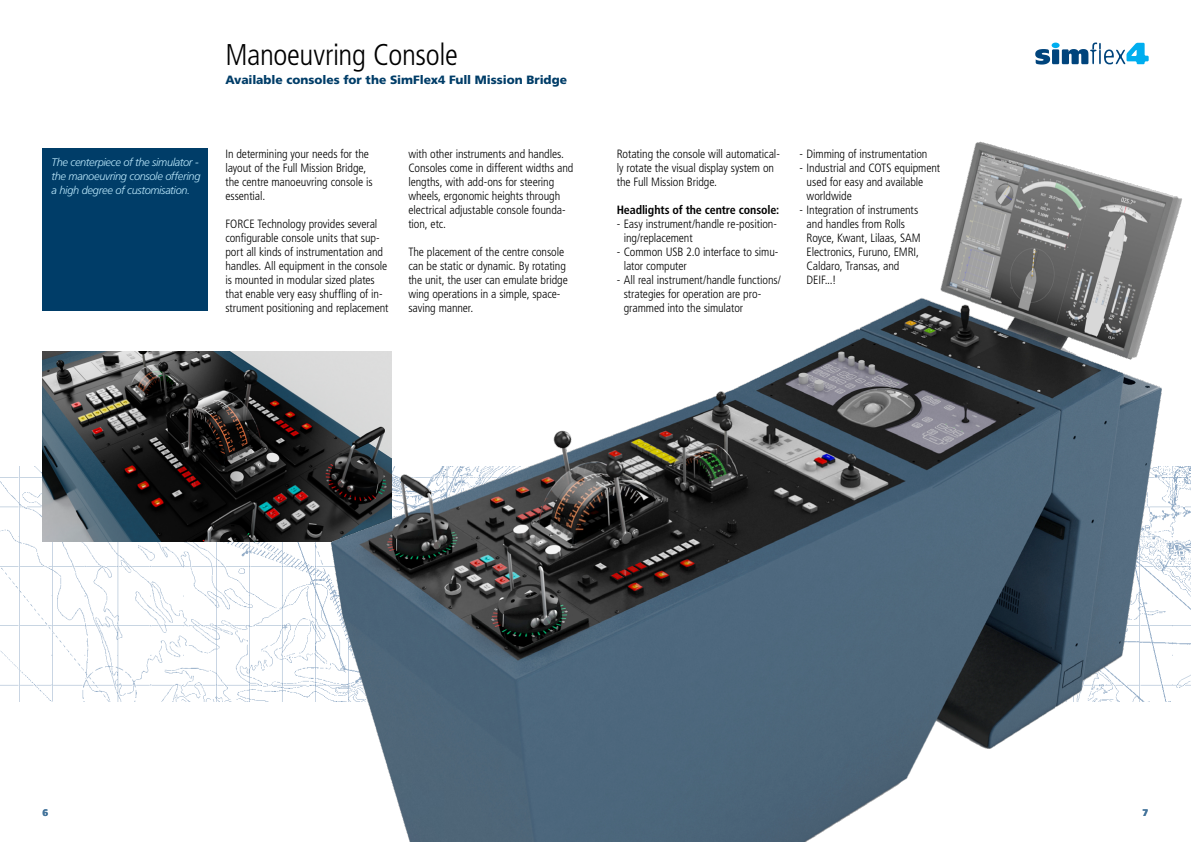
<style>
.page{position:relative;width:1191px;height:842px;background:#fff}
.page>*{position:absolute;margin:0;border:0;box-sizing:border-box;transform-origin:0 0}
.t1{font:300 condensed 30px "Frutiger LT";letter-spacing:-.01em;color:#000}
.t2{font:300 condensed 12px/14px "Frutiger LT";letter-spacing:-.01em;color:#000}
.t3{font:900 12px "Frutiger LT";letter-spacing:-.005em;color:#003d68}
.t4{font:700 condensed 12px "Frutiger LT";letter-spacing:-.01em;color:#000}
.t5{font:italic 300 11px/14px "Frutiger LT";letter-spacing:-.03em;color:#b9e6fa}
.t6{font:900 9.5px "Frutiger LT";color:#44749b}
</style>
<div class="page">
<img style="left:0;top:466px;width:1191px;height:235px">
<img style="left:43px;top:351px;width:274px;height:191px">
<div style="left:43px;top:149px;width:165px;height:162px;background:#003d68"></div>
<img style="left:317px;top:141px;width:872px;height:701px">
<svg style="left:1035px;top:49px;width:15px;height:16px"></svg>
<div style="left:1052px;top:49px;width:7px;height:15px;background:#00447c"></div>
<svg style="left:1061px;top:43px;width:87px;height:21px"></svg>
<div style="left:1051px;top:43px;width:8px;height:5px;background:#00aeef;border-radius:50%"></div>
<p class="t5" style="left:52px;top:156px;width:150px">The centerpiece of the simulator - the manoeuvring console offering a high degree of customisation.</p>
<h1 class="t1" style="left:225px;top:38px;width:234px">Manoeuvring Console</h1>
<p class="t3" style="left:225px;top:73px;width:343px">Available consoles for the SimFlex4 Full Mission Bridge</p>
<p class="t2" style="left:225px;top:147px;width:149px">In determining your needs for the layout of the Full Mission Bridge, the centre manoeuvring console is essential.</p>
<p class="t2" style="left:225px;top:217px;width:165px">FORCE Technology provides several configurable console units that sup&shy;port all kinds of instrumentation and handles. All equipment in the console is mounted in modular sized plates that enable very easy shuffling of in&shy;strument positioning and replacement</p>
<p class="t2" style="left:408px;top:147px;width:167px">with other instruments and handles.<br>Consoles come in different widths and lengths, with add-ons for steering wheels, ergonomic heights through electrical adjustable console founda&shy;tion, etc.</p>
<p class="t2" style="left:408px;top:245px;width:161px">The placement of the centre console can be static or dynamic. By rotating the unit, the user can emulate bridge wing operations in a simple, space&shy;saving manner.</p>
<p class="t2" style="left:617px;top:147px;width:165px">Rotating the console will automatical&shy;ly rotate the visual display system on the Full Mission Bridge.</p>
<p class="t4" style="left:617px;top:203px;width:164px">Headlights of the centre console:</p>
<p class="t2" style="left:624px;top:217px;width:155px;text-indent:-7px">- Easy instrument/handle re-position&shy;ing/replacement</p>
<p class="t2" style="left:624px;top:245px;width:156px;text-indent:-7px">- Common USB 2.0 interface to simu&shy;lator computer</p>
<p class="t2" style="left:624px;top:273px;width:159px;text-indent:-7px">- All real instrument/handle functions/ strategies for operation are pro&shy;grammed into the simulator</p>
<p class="t2" style="left:799px;top:147px;width:129px">- Dimming of instrumentation</p>
<p class="t2" style="left:806px;top:161px;width:135px;text-indent:-7px">- Industrial and COTS equipment used for easy and available worldwide</p>
<p class="t2" style="left:806px;top:203px;width:115px;text-indent:-7px">- Integration of instruments and handles from Rolls<br>Royce, Kwant, Lilaas, SAM<br>Electronics, Furuno, EMRI,<br>Caldaro, Transas, and<br>DEIF...!</p>
<p class="t6" style="left:43px;top:807px;width:7px">6</p>
<p class="t6" style="left:1142px;top:807px;width:7px">7</p>
</div>
